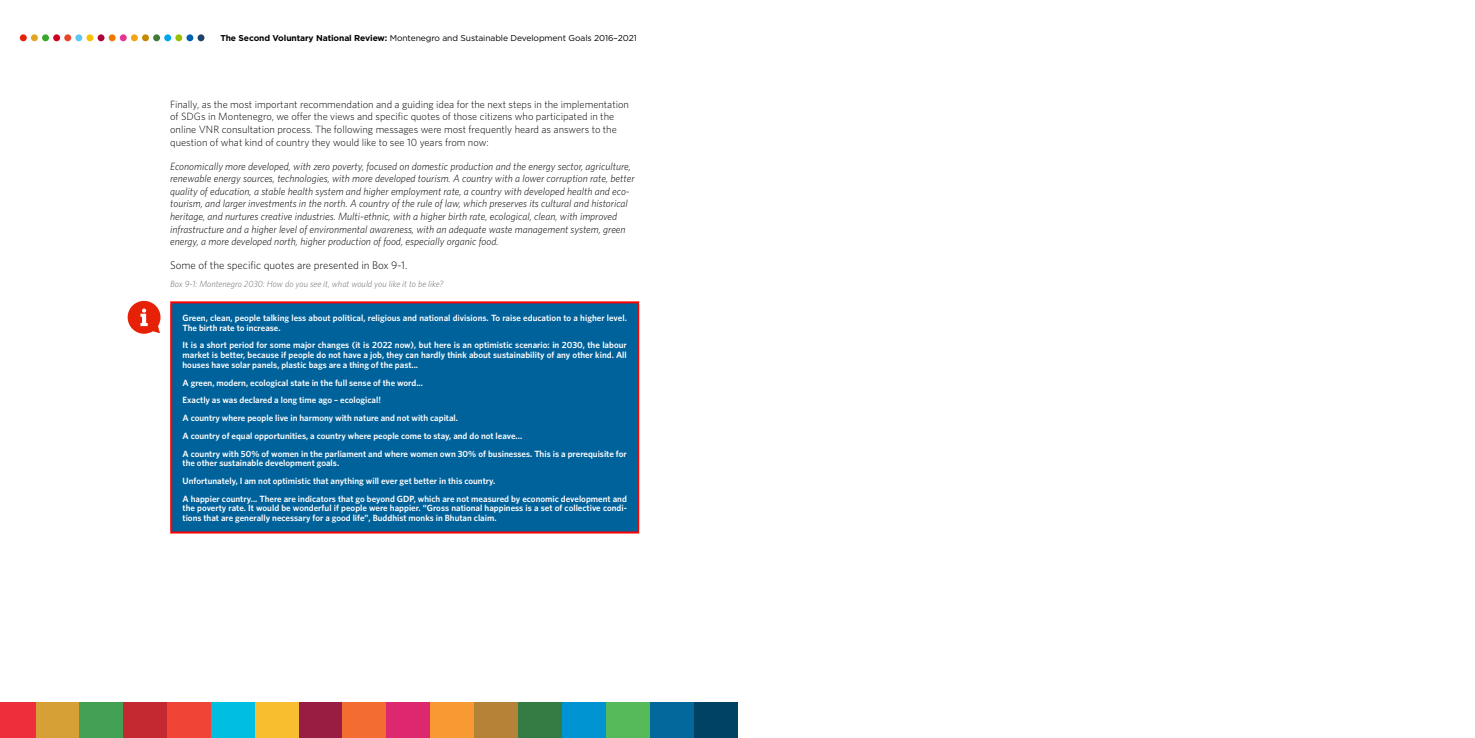
<style>
.page{position:relative;width:1475px;height:738px;background:#fff}
.page>*{position:absolute;margin:0;border:0;box-sizing:border-box;transform-origin:0 0}
.t1{font:300 11px "Whitney";color:#000}
.t2{font:italic 300 10.5px/12.6px "Whitney";color:#000}
.t3{font:300 10.5px/12.6px "Whitney";color:#000}
.t4{font:600 9px/17.7px "Whitney";color:#fff}
.t5{font:italic 300 9px "Whitney";color:#6d6e71}
.t6{font:8.5px "Gotham";letter-spacing:-.01em;color:#000}
.s1{font-weight:700}
</style>
<div class="page">
<div style="left:20px;top:34px;width:7px;height:7px;background:#e62107;border-radius:50%"></div>
<div style="left:42px;top:34px;width:7px;height:7px;background:#37a829;border-radius:50%"></div>
<div style="left:64px;top:34px;width:7px;height:7px;background:#e84325;border-radius:50%"></div>
<div style="left:86px;top:34px;width:7px;height:7px;background:#fbc100;border-radius:50%"></div>
<div style="left:109px;top:34px;width:7px;height:7px;background:#ee7900;border-radius:50%"></div>
<div style="left:131px;top:34px;width:7px;height:7px;background:#f5a416;border-radius:50%"></div>
<div style="left:153px;top:34px;width:7px;height:7px;background:#427938;border-radius:50%"></div>
<div style="left:31px;top:34px;width:7px;height:7px;background:#dfa720;border-radius:50%"></div>
<div style="left:53px;top:34px;width:7px;height:7px;background:#d1001f;border-radius:50%"></div>
<div style="left:75px;top:34px;width:7px;height:7px;background:#5ec6f2;border-radius:50%"></div>
<div style="left:98px;top:34px;width:6px;height:7px;background:#ae0338;border-radius:50%"></div>
<div style="left:120px;top:34px;width:7px;height:7px;background:#e6348f;border-radius:50%"></div>
<div style="left:142px;top:34px;width:7px;height:7px;background:#c48900;border-radius:50%"></div>
<div style="left:164px;top:34px;width:7px;height:7px;background:#00a6eb;border-radius:50%"></div>
<div style="left:186px;top:34px;width:7px;height:7px;background:#0061af;border-radius:50%"></div>
<div style="left:175px;top:34px;width:7px;height:7px;background:#98c000;border-radius:50%"></div>
<div style="left:197px;top:34px;width:7px;height:7px;background:#1e4369;border-radius:50%"></div>
<div style="left:171px;top:302px;width:467px;height:230px;background:#00629b"></div>
<hr style="left:170px;top:301px;width:469px;height:2px;background:#f00">
<hr style="left:170px;top:303px;width:2px;height:228px;background:#f00">
<hr style="left:637px;top:303px;width:2px;height:228px;background:#f00">
<hr style="left:170px;top:531px;width:469px;height:2px;background:#f00">
<svg style="left:128px;top:300px;width:32px;height:33px"></svg>
<div style="left:474px;top:702px;width:44px;height:35px;background:#b58338"></div>
<div style="left:35px;top:702px;width:44px;height:35px;background:#d7a037"></div>
<div style="left:298px;top:702px;width:44px;height:35px;background:#991d42"></div>
<div style="left:430px;top:702px;width:44px;height:35px;background:#f89932"></div>
<div style="left:342px;top:702px;width:44px;height:35px;background:#f36d32"></div>
<div style="left:0;top:702px;width:35px;height:35px;background:#ed2e3b"></div>
<div style="left:167px;top:702px;width:44px;height:35px;background:#ef4436"></div>
<div style="left:123px;top:702px;width:44px;height:35px;background:#c42932"></div>
<div style="left:254px;top:702px;width:44px;height:35px;background:#f7be2f"></div>
<div style="left:211px;top:702px;width:43px;height:35px;background:#00bee0"></div>
<div style="left:79px;top:702px;width:44px;height:35px;background:#42a153"></div>
<div style="left:649px;top:702px;width:44px;height:35px;background:#03699d"></div>
<div style="left:518px;top:702px;width:43px;height:35px;background:#337d45"></div>
<div style="left:562px;top:702px;width:43px;height:35px;background:#0094d3"></div>
<div style="left:605px;top:702px;width:44px;height:35px;background:#56ba5b"></div>
<div style="left:693px;top:702px;width:44px;height:35px;background:#004263"></div>
<div style="left:386px;top:702px;width:44px;height:35px;background:#dd276e"></div>
<p class="t6" style="left:220px;top:32px;width:418px"><span class="s1">The Second Voluntary National Review:</span> Montenegro and Sustainable Development Goals 2016–2021</p>
<p class="t3" style="left:170px;top:97px;width:460px">Finally, as the most important recommendation and a guiding idea for the next steps in the implementation of SDGs in Montenegro, we offer the views and specific quotes of those citizens who participated in the online VNR consultation process. The following messages were most frequently heard as answers to the question of what kind of country they would like to see 10 years from now:</p>
<p class="t2" style="left:170px;top:159px;width:466px">Economically more developed, with zero poverty, focused on domestic production and the energy sector, agriculture, renewable energy sources, technologies, with more developed tourism. A country with a lower corruption rate, better quality of education, a stable health system and higher employment rate, a country with developed health and eco&shy;tourism, and larger investments in the north. A country of the rule of law, which preserves its cultural and historical heritage, and nurtures creative industries. Multi-ethnic, with a higher birth rate, ecological, clean, with improved infrastructure and a higher level of environmental awareness, with an adequate waste management system, green energy, a more developed north, higher production of food, especially organic food.</p>
<p class="t1" style="left:170px;top:257px;width:239px">Some of the specific quotes are presented in Box 9-1.</p>
<p class="t5" style="left:170px;top:278px;width:275px">Box 9-1: Montenegro 2030: How do you see it, what would you like it to be like?</p>
<p class="t4" style="left:182px;top:312px;width:446px;line-height:9.7px">Green, clean, people talking less about political, religious and national divisions. To raise education to a higher level.<br>The birth rate to increase.</p>
<p class="t4" style="left:182px;top:340px;width:446px;line-height:9.7px;text-align:justify">It is a short period for some major changes (it is 2022 now), but here is an optimistic scenario: in 2030, the labour market is better, because if people do not have a job, they can hardly think about sustainability of any other kind. All houses have solar panels, plastic bags are a thing of the past...</p>
<p class="t4" style="left:182px;top:373px;width:446px">A green, modern, ecological state in the full sense of the word...<br>Exactly as was declared a long time ago – ecological!<br>A country where people live in harmony with nature and not with capital.<br>A country of equal opportunities, a country where people come to stay, and do not leave...<br>A country with 50% of women in the parliament and where women own 30% of businesses. This is a prerequisite for</p>
<p class="t4" style="left:182px;top:453px;width:446px">the other sustainable development goals.<br>Unfortunately, I am not optimistic that anything will ever get better in this country.<br>A happier country... There are indicators that go beyond GDP, which are not measured by economic development and</p>
<p class="t4" style="left:182px;top:503px;width:446px;line-height:9.7px">the poverty rate. It would be wonderful if people were happier. “Gross national happiness is a set of collective condi&shy;tions that are generally necessary for a good life”, Buddhist monks in Bhutan claim.</p>
</div>
